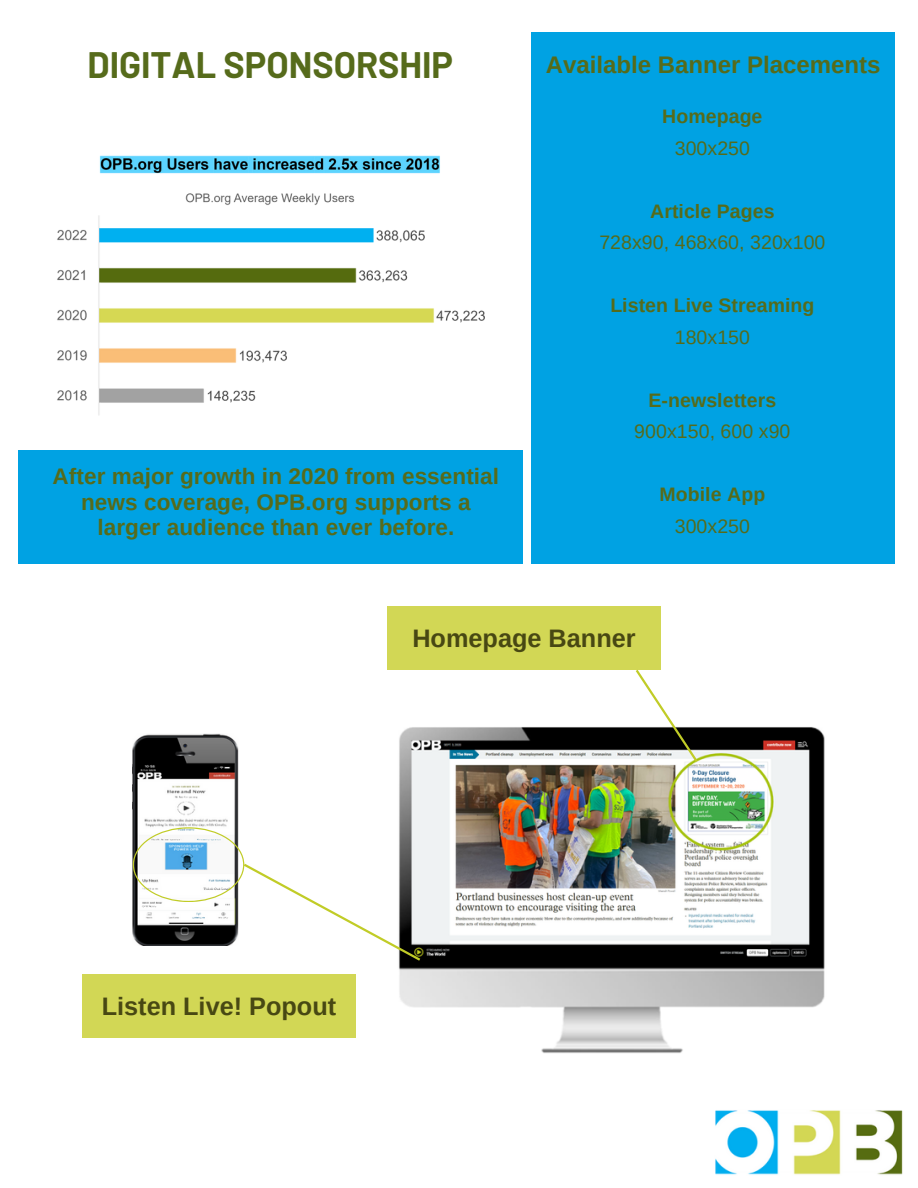
<style>
.page{position:relative;width:918px;height:1188px;background:#fff}
.page>*{position:absolute;margin:0;border:0;box-sizing:border-box;transform-origin:0 0}
.t1{font:700 36px "Barlow";color:#566b1b}
.t2{font:700 25.35px "Arimo";color:#484813}
.t3{font:700 24px "Arimo";color:#566b1b}
.t4{font:700 22.5px/25.8px "Arimo";letter-spacing:.005em;color:#566b1b;text-align:center}
.t5{font:700 19.5px "Arimo";letter-spacing:.005em;color:#566b1b}
.t6{font:19.5px "Arimo";letter-spacing:.005em;color:#566b1b}
</style>
<div class="page">
<img style="left:57px;top:155px;width:428px;height:260px">
<img style="left:398px;top:727px;width:427px;height:326px">
<img style="left:133px;top:734px;width:106px;height:93px">
<div style="left:18px;top:450px;width:505px;height:113px;background:#00a2e3"></div>
<div style="left:531px;top:32px;width:364px;height:531px;background:#00a2e3"></div>
<div style="left:82px;top:975px;width:274px;height:63px;background:#d2d755"></div>
<div style="left:387px;top:607px;width:274px;height:63px;background:#d2d755"></div>
<svg style="left:634px;top:670px;width:66px;height:94px"></svg>
<svg style="left:133px;top:827px;width:290px;height:136px"></svg>
<img style="left:715px;top:1110px;width:188px;height:65px">
<p class="t1" style="left:88px;top:42px;width:367px">DIGITAL SPONSORSHIP</p>
<p class="t4" style="left:53px;top:463px;width:448px">After major growth in 2020 from essential news coverage, OPB.org supports a larger audience than ever before.</p>
<p class="t3" style="left:546px;top:51px;width:336px">Available Banner Placements</p>
<p class="t5" style="left:662px;top:106px;width:102px">Homepage</p>
<p class="t6" style="left:675px;top:137px;width:77px">300x250</p>
<p class="t5" style="left:650px;top:200px;width:126px">Article Pages</p>
<p class="t6" style="left:599px;top:232px;width:228px">728x90, 468x60, 320x100</p>
<p class="t5" style="left:610px;top:295px;width:206px">Listen Live Streaming</p>
<p class="t6" style="left:675px;top:326px;width:77px">180x150</p>
<p class="t5" style="left:649px;top:389px;width:129px">E-newsletters</p>
<h2 class="t6" style="left:634px;top:421px;width:158px">900x150, 600 x90</h2>
<p class="t5" style="left:660px;top:484px;width:107px">Mobile App</p>
<p class="t6" style="left:675px;top:515px;width:77px">300x250</p>
<h2 class="t2" style="left:412px;top:624px;width:225px">Homepage Banner</h2>
<p class="t2" style="left:102px;top:992px;width:236px">Listen Live! Popout</p>
</div>
